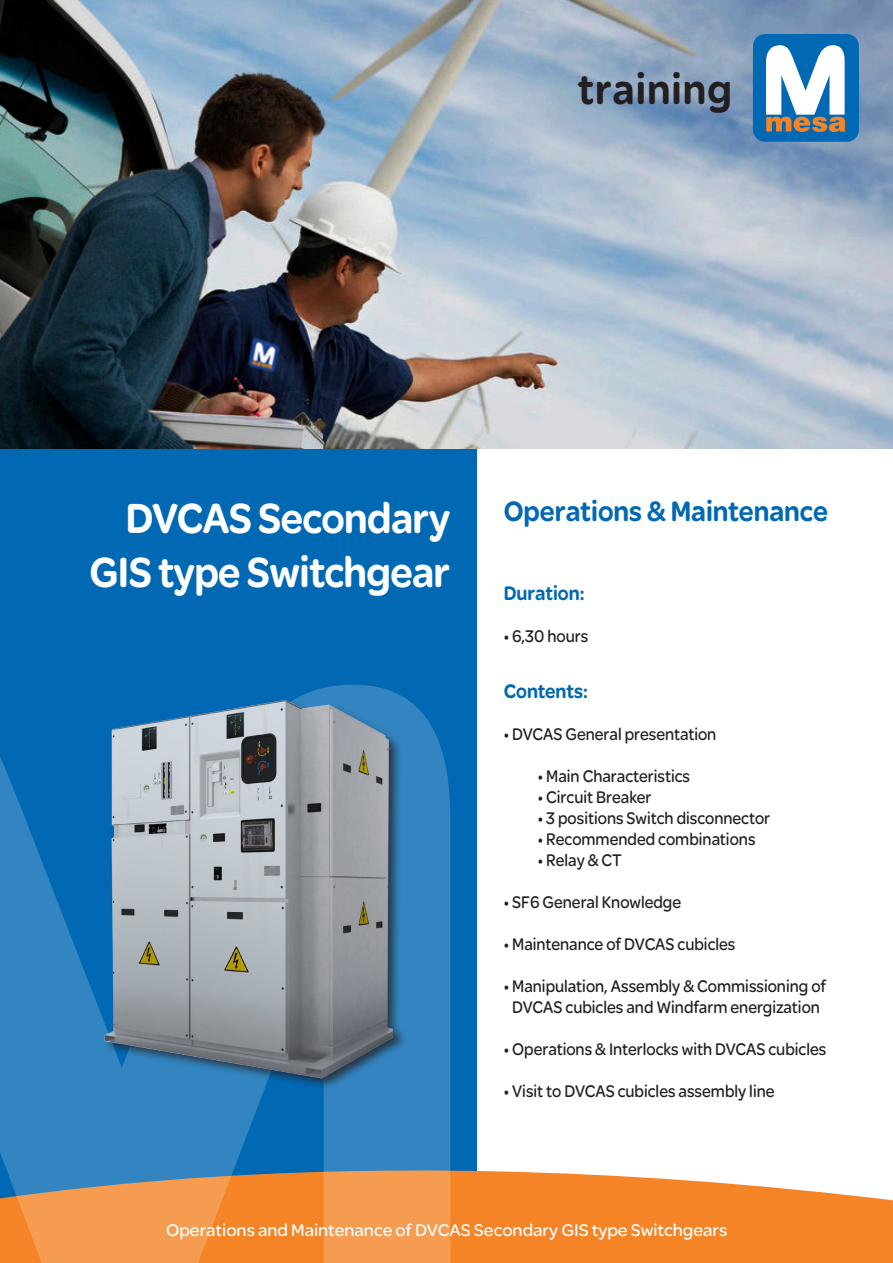
<style>
.page{position:relative;width:893px;height:1263px;background:#fff}
.page>*{position:absolute;margin:0;border:0;box-sizing:border-box;transform-origin:0 0}
.t1{font:900 45px "SE Optimist";letter-spacing:-.015em;color:#fff;scale:.9 1}
.t2{font:900 45px "SE Optimist";letter-spacing:.025em;color:#231f20;scale:.9 1}
.t3{font:900 30px "SE Optimist";color:#0168b3;scale:.9 1}
.t4{font:900 21px "SE Optimist";color:#0168b3;scale:.9 1}
.t5{font:18px/21px "SE Optimist";color:#231f20;text-align:center;scale:.9 1}
.t6{font:18px "SE Optimist";color:#fff}
</style>
<div class="page">
<div style="left:0;top:442px;width:476px;height:767px;background:#0168b3"></div>
<img style="left:0;top:0;width:893px;height:449px">
<div style="left:753px;top:34px;width:106px;height:108px;background:#0168b3;border-radius:12px"></div>
<svg style="left:766px;top:45px;width:80px;height:87px"></svg>
<svg style="left:450px;top:1120px;width:443px;height:143px;fill:#f58427"></svg>
<svg style="left:0;top:692px;width:450px;height:571px;fill:#3285c1"></svg>
<div style="left:103px;top:698px;width:304px;height:392px;background:#231f20;opacity:.75"></div>
<img style="left:93px;top:684px;width:300px;height:408px">
<p class="t2" style="left:578px;top:57px;width:173px">training</p>
<p class="t1" style="left:126px;top:486px;width:362px">DVCAS Secondary</p>
<p class="t1" style="left:89px;top:540px;width:402px">GIS type Switchgear</p>
<p class="t3" style="left:504px;top:489px;width:362px">Operations &amp; Maintenance</p>
<p class="t4" style="left:504px;top:578px;width:91px">Duration:</p>
<p class="t5" style="left:504px;top:625px;width:95px">• 6,30 hours</p>
<p class="t4" style="left:504px;top:676px;width:95px">Contents:</p>
<p class="t5" style="left:504px;top:723px;width:238px">• DVCAS General presentation</p>
<p class="t5" style="left:538px;top:765px;width:171px">• Main Characteristics</p>
<p class="t5" style="left:538px;top:786px;width:128px">• Circuit Breaker</p>
<p class="t5" style="left:538px;top:807px;width:260px">• 3 positions Switch disconnector</p>
<p class="t5" style="left:538px;top:828px;width:243px">• Recommended combinations</p>
<p class="t5" style="left:538px;top:849px;width:95px">• Relay &amp; CT</p>
<p class="t5" style="left:504px;top:891px;width:199px">• SF6 General Knowledge</p>
<p class="t5" style="left:504px;top:933px;width:259px">• Maintenance of DVCAS cubicles</p>
<p class="t5" style="left:504px;top:975px;width:360px">• Manipulation, Assembly &amp; Commissioning of<br>DVCAS cubicles and Windfarm energization</p>
<p class="t5" style="left:504px;top:1038px;width:360px">• Operations &amp; Interlocks with DVCAS cubicles</p>
<p class="t5" style="left:504px;top:1080px;width:302px">• Visit to DVCAS cubicles assembly line</p>
<p class="t6" style="left:166px;top:1217px;width:563px">Operations and Maintenance of DVCAS Secondary GIS type Switchgears</p>
</div>
